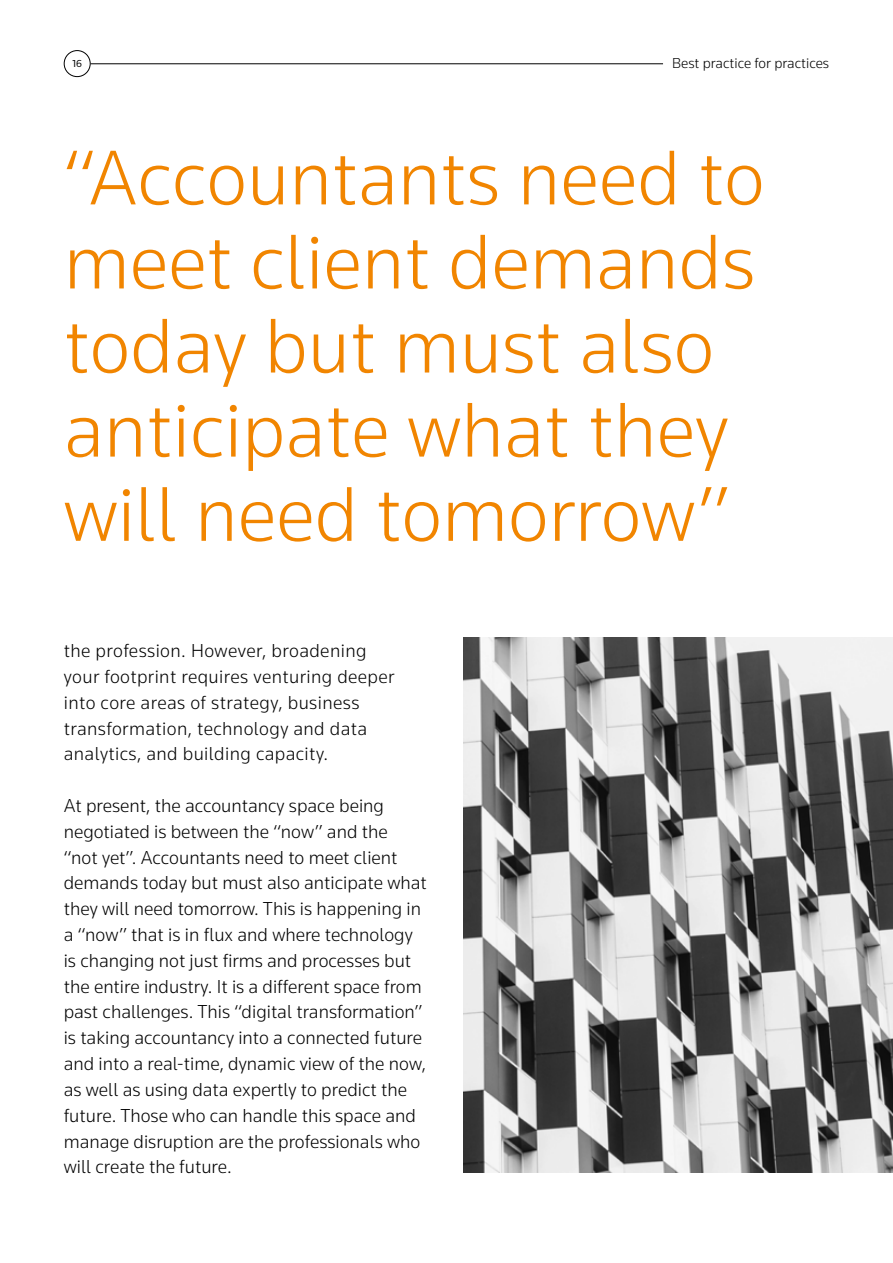
<style>
.page{position:relative;width:893px;height:1263px;background:#fff}
.page>*{position:absolute;margin:0;border:0;box-sizing:border-box;transform-origin:0 0}
.t1{font:300 80.55px/84.2px "Knowledge";color:#f18500}
.t2{font:300 19.5px/25.8px "Knowledge";color:#000}
.t3{font:300 19.5px/25.8px "Knowledge";letter-spacing:.02em;color:#000}
.t4{font:300 15px "Knowledge";color:#000}
.t5{font:10.5px "Knowledge";color:#000}
</style>
<div class="page">
<div style="left:64px;top:50px;width:27px;height:27px;border:1px solid #000;border-radius:50%"></div>
<img style="left:463px;top:638px;width:430px;height:534px">
<hr style="left:91px;top:63px;width:572px;height:1px;background:#000">
<p class="t5" style="left:72px;top:57px;width:11px">16</p>
<p class="t4" style="left:672px;top:54px;width:158px">Best practice for practices</p>
<h1 class="t1" style="left:64px;top:134px;width:702px">“Accountants need to meet client demands today but must also anticipate what they will need tomorrow”</h1>
<p class="t3" style="left:64px;top:637px;width:332px">the profession. However, broadening your footprint requires venturing deeper into core areas of strategy, business transformation, technology and data analytics, and building capacity.</p>
<p class="t2" style="left:64px;top:792px;width:365px">At present, the accountancy space being negotiated is between the “now” and the<br>“not yet”. Accountants need to meet client demands today but must also anticipate what they will need tomorrow. This is happening in a “now” that is in flux and where technology is changing not just firms and processes but the entire industry. It is a different space from past challenges. This “digital transformation” is taking accountancy into a connected future and into a real-time, dynamic view of the now, as well as using data expertly to predict the future. Those who can handle this space and manage disruption are the professionals who will create the future.</p>
</div>
